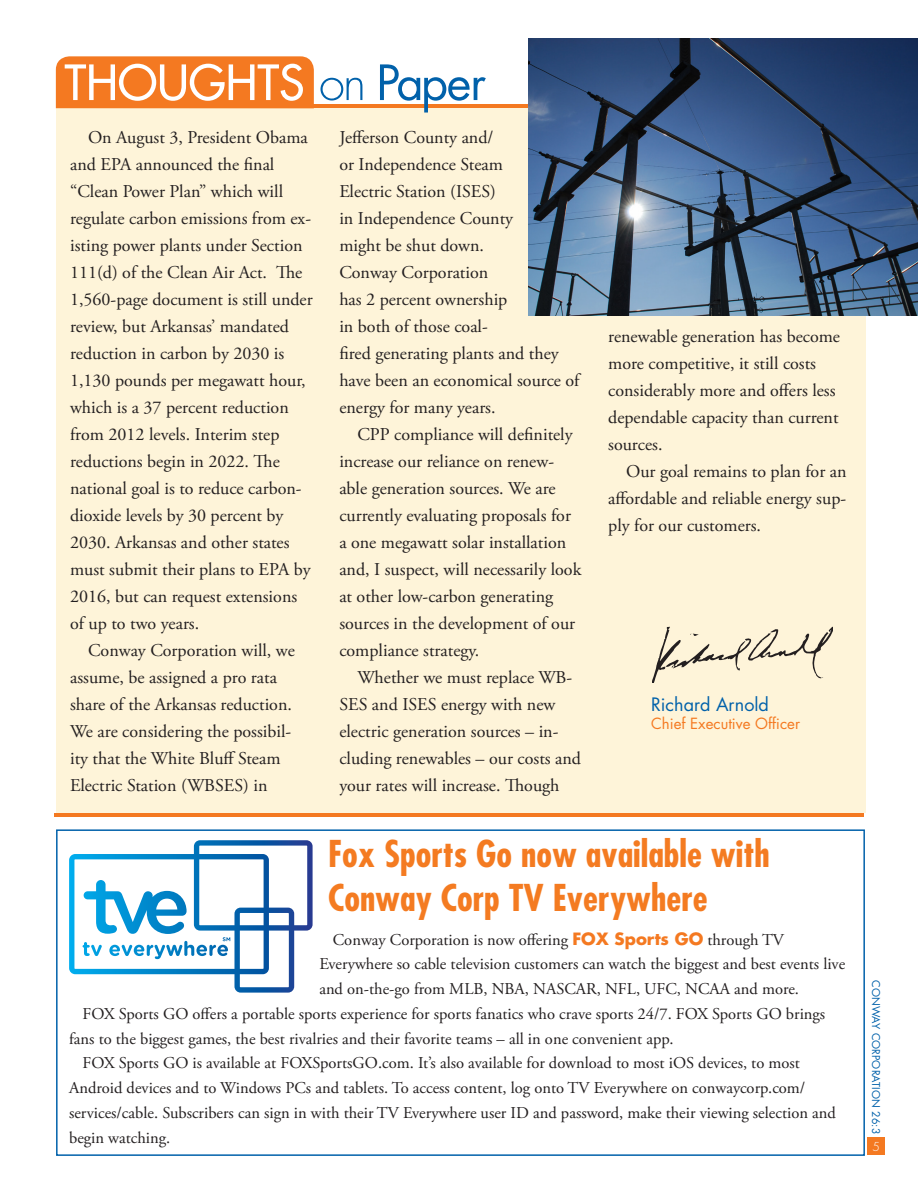
<style>
.page{position:relative;width:918px;height:1188px;background:#fff}
.page>*{position:absolute;margin:0;border:0;box-sizing:border-box;transform-origin:0 0}
.t1{font:700 condensed 36px "Futura Std";color:#f47b21}
.Body_text{font:18px/27px "Adobe Garamond Pro";color:#231f20}
.t2{font:18px "Futura Std";color:#0161aa}
.t3{font:16.5px/24.8px "Adobe Garamond Pro";color:#231f20}
.t4{font:15px "Futura Std";color:#f47921}
.t5{font:300 12px "Futura Std";color:#fff}
.t6{font:10.5px "Futura Std";letter-spacing:.01em;color:#0161aa}
.s1{font-family:"Futura Std";font-weight:700;color:#f47921}
</style>
<div class="page">
<div style="left:56px;top:829px;width:809px;height:327px;border:2px solid #0161aa"></div>
<div style="left:867px;top:1137px;width:18px;height:18px;background:#f47921"></div>
<div style="left:56px;top:105px;width:810px;height:708px;background:#fef4d9"></div>
<hr style="left:56px;top:104px;width:810px;height:4px;background:#f47921">
<svg style="left:320px;top:64px;width:166px;height:49px"></svg>
<svg style="left:56px;top:56px;width:258px;height:48px"></svg>
<hr style="left:54px;top:813px;width:810px;height:4px;background:#f47921">
<svg style="left:652px;top:626px;width:181px;height:56px"></svg>
<img style="left:528px;top:38px;width:390px;height:277px">
<svg style="left:69px;top:840px;width:244px;height:153px"></svg>
<p class="Body_text" style="left:70px;top:124px;width:244px;text-indent:18px">On August 3, President Obama and EPA announced the final “Clean Power Plan” which will regulate carbon emissions from ex&shy;isting power plants under Section<br>111(d) of the Clean Air Act. The<br>1,560-page document is still under review, but Arkansas’ mandated reduction in carbon by 2030 is<br>1,130 pounds per megawatt hour, which is a 37 percent reduction from 2012 levels. Interim step reductions begin in 2022. The national goal is to reduce carbon&shy;dioxide levels by 30 percent by<br>2030. Arkansas and other states must submit their plans to EPA by<br>2016, but can request extensions of up to two years.</p>
<p class="Body_text" style="left:70px;top:637px;width:226px;text-indent:18px">Conway Corporation will, we assume, be assigned a pro rata share of the Arkansas reduction.<br>We are considering the possibil&shy;ity that the White Bluff Steam<br>Electric Station (WBSES) in</p>
<p class="Body_text" style="left:339px;top:124px;width:242px">Jefferson County and/<br>or Independence Steam<br>Electric Station (ISES)<br>in Independence County<br>might be shut down.<br>Conway Corporation<br>has 2 percent ownership<br>in both of those coal-<br>fired generating plants and they have been an economical source of energy for many years.</p>
<p class="Body_text" style="left:339px;top:421px;width:244px;text-indent:18px">CPP compliance will definitely increase our reliance on renew&shy;able generation sources. We are currently evaluating proposals for a one megawatt solar installation and, I suspect, will necessarily look at other low-carbon generating sources in the development of our compliance strategy.</p>
<p class="Body_text" style="left:339px;top:664px;width:243px;text-indent:18px">Whether we must replace WB-<br>SES and ISES energy with new electric generation sources – in&shy;cluding renewables – our costs and your rates will increase. Though</p>
<p class="Body_text" style="left:608px;top:323px;width:233px">renewable generation has become more competitive, it still costs considerably more and offers less dependable capacity than current sources.</p>
<p class="Body_text" style="left:608px;top:458px;width:240px;text-align:justify;text-indent:18px">Our goal remains to plan for an affordable and reliable energy sup&shy;ply for our customers.</p>
<p class="t2" style="left:651px;top:692px;width:119px">Richard Arnold</p>
<p class="t4" style="left:651px;top:713px;width:150px">Chief Executive Officer</p>
<p class="t1" style="left:328px;top:832px;width:443px">Fox Sports Go now available with</p>
<p class="t1" style="left:328px;top:875px;width:381px">Conway Corp TV Everywhere</p>
<p class="t3" style="left:319px;top:928px;width:527px;text-indent:14px">Conway Corporation is now offering <span class="s1">FOX Sports GO</span> through TV<br>Everywhere so cable television customers can watch the biggest and best events live and on-the-go from MLB, NBA, NASCAR, NFL, UFC, NCAA and more.</p>
<p class="t3" style="left:69px;top:1002px;width:758px;text-indent:14px">FOX Sports GO offers a portable sports experience for sports fanatics who crave sports 24/7. FOX Sports GO brings fans to the biggest games, the best rivalries and their favorite teams – all in one convenient app.</p>
<p class="t3" style="left:69px;top:1051px;width:768px;text-indent:14px">FOX Sports GO is available at FOXSportsGO.com. It’s also available for download to most iOS devices, to most Android devices and to Windows PCs and tablets. To access content, log onto TV Everywhere on conwaycorp.com/ services/cable. Subscribers can sign in with their TV Everywhere user ID and password, make their viewing selection and begin watching.</p>
<p class="t6" style="left:883px;top:980px;width:155px;rotate:90deg">CONWAY CORPORATION 26:3</p>
<p class="t5" style="left:873px;top:1139px;width:9px">5</p>
</div>
